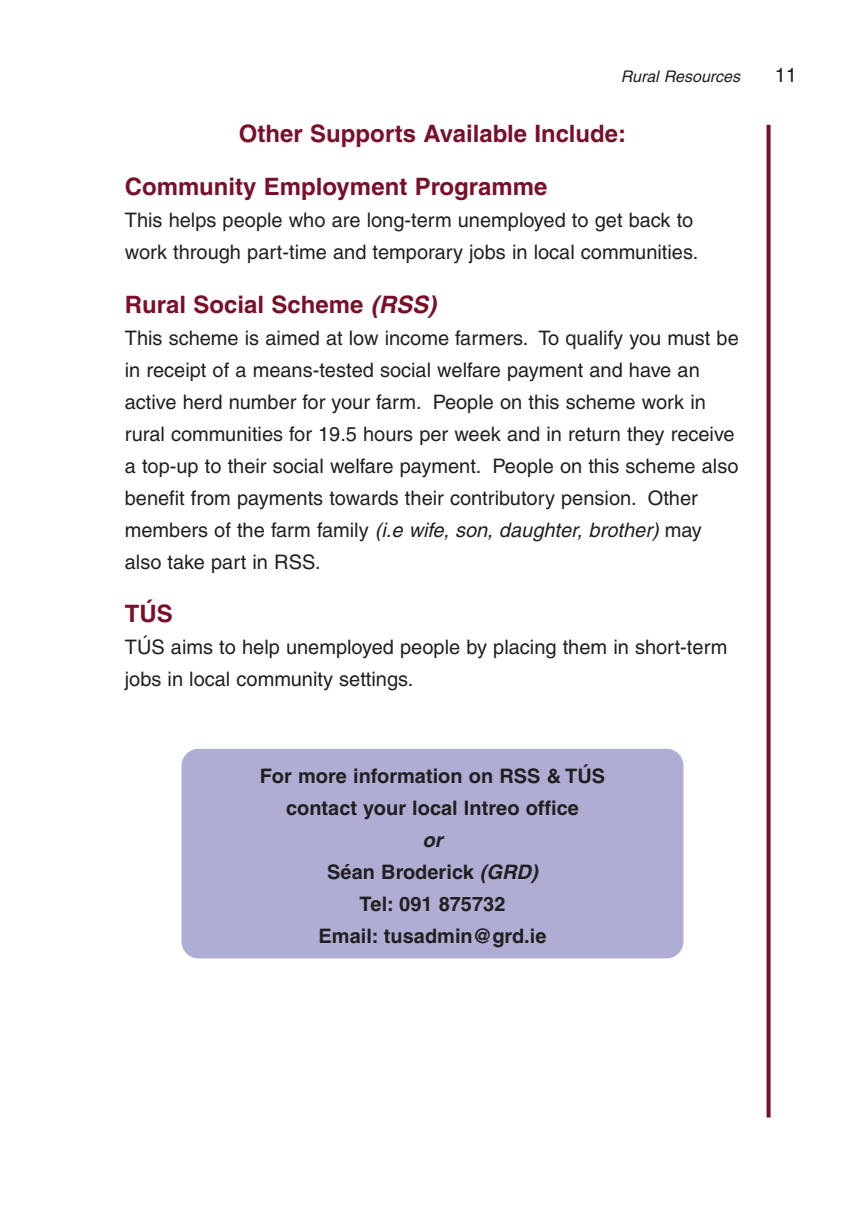
<style>
.page{position:relative;width:865px;height:1214px;background:#fff}
.page>*{position:absolute;margin:0;border:0;box-sizing:border-box;transform-origin:0 0}
.t1{font:700 24px "Helvetica";color:#7a0f2a}
.t2{font:20px/32px "Helvetica";color:#231f20}
.t3{font:700 20px/32px "Helvetica";color:#231f20;text-align:center}
.t4{font:italic 16px "Helvetica";color:#231f20}
.s1{font-style:italic}
</style>
<div class="page">
<svg style="left:766px;top:125px;width:4px;height:992px;background:#8c3148"></svg>
<div style="left:181px;top:748px;width:502px;height:210px;background:#b0add5;border-radius:17px"></div>
<p class="t4" style="left:620px;top:67px;width:122px">Rural Resources</p>
<p class="t2" style="left:774px;top:59px;width:24px">11</p>
<p class="t1" style="left:239px;top:119px;width:389px">Other Supports Available Include:</p>
<p class="t1" style="left:125px;top:172px;width:424px">Community Employment Programme</p>
<p class="t2" style="left:125px;top:204px;width:575px">This helps people who are long-term unemployed to get back to work through part-time and temporary jobs in local communities.</p>
<p class="t1" style="left:125px;top:290px;width:314px">Rural Social Scheme <span class="s1">(RSS)</span></p>
<p class="t2" style="left:125px;top:322px;width:615px">This scheme is aimed at low income farmers. To qualify you must be in receipt of a means-tested social welfare payment and have an active herd number for your farm. People on this scheme work in rural communities for 19.5 hours per week and in return they receive a top-up to their social welfare payment. People on this scheme also benefit from payments towards their contributory pension. Other members of the farm family <span class="s1">(i.e wife, son, daughter, brother)</span> may also take part in RSS.</p>
<p class="t1" style="left:125px;top:599px;width:49px">TÚS</p>
<p class="t2" style="left:125px;top:631px;width:604px">TÚS aims to help unemployed people by placing them in short-term jobs in local community settings.</p>
<p class="t3" style="left:260px;top:759px;width:347px">For more information on RSS &amp; TÚS contact your local Intreo office<br><span class="s1">or<br></span>Séan Broderick <span class="s1">(GRD)<br></span>Tel: 091 875732<br>Email: tusadmin@grd.ie</p>
</div>
